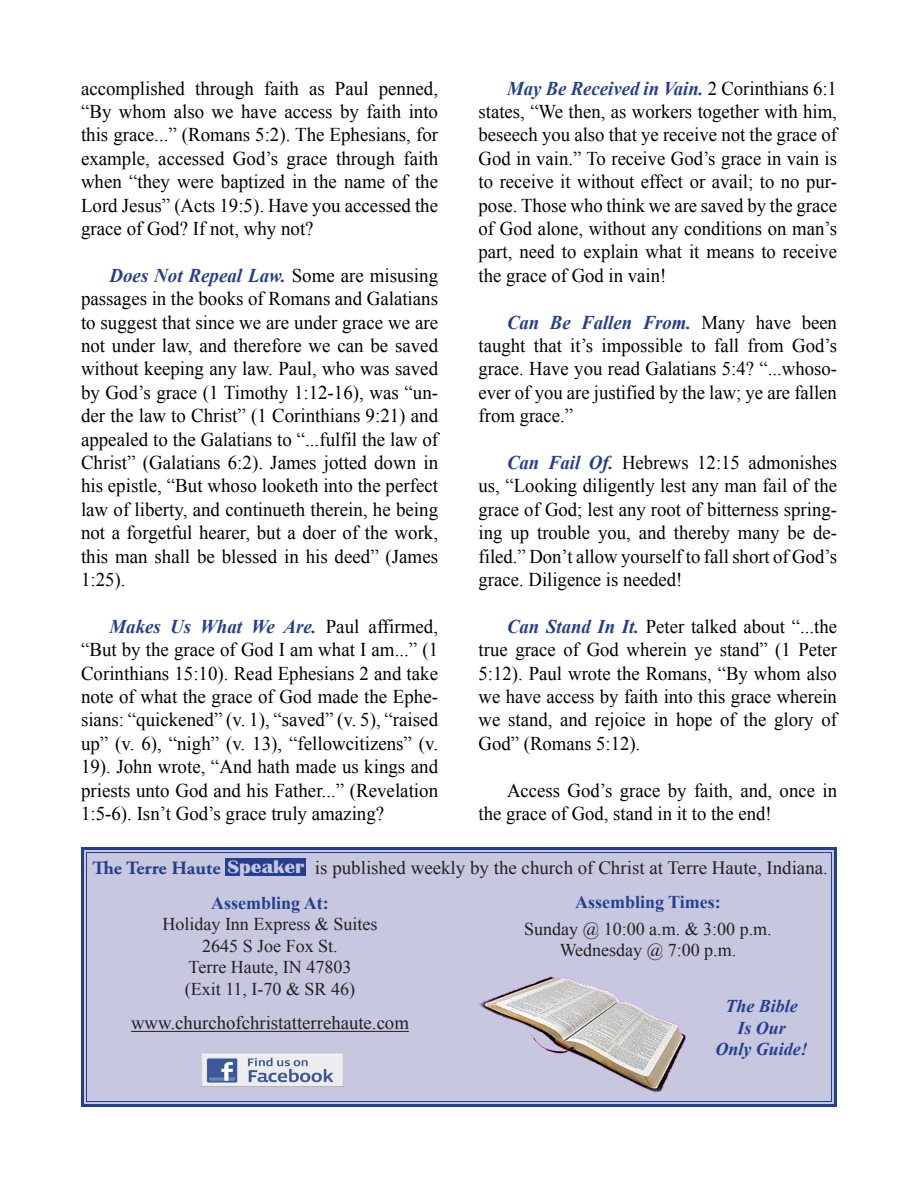
<style>
.page{position:relative;width:918px;height:1188px;background:#fff}
.page>*{position:absolute;margin:0;border:0;box-sizing:border-box;transform-origin:0 0}
.t1{font:19.5px/23.4px "Times New Roman";color:#000;text-align:justify}
.t2{font:19.5px/23.4px "Times New Roman";color:#000;text-align:justify;scale:.96 1}
.t3{font:18.75px "Times New Roman";color:#231f20}
.t4{font:700 18.75px "Adobe Garamond Pro";color:#253f8e;scale:1.04 1}
.t5{font:18px "Times New Roman";color:#231f20}
.t6{font:700 18px "Times New Roman";color:#253f8e}
.t7{font:italic 700 18px "Times New Roman";color:#253f8e}
.s1{font-weight:700;font-style:italic;color:#253f8e}
.s2{font-family:"Britannic";color:#c7c7e0}
</style>
<div class="page">
<div style="left:81px;top:847px;width:756px;height:260px;background:#c7c7e0"></div>
<div style="left:86px;top:852px;width:746px;height:250px;border:1px solid #253f8e"></div>
<div style="left:225px;top:858px;width:81px;height:18px;background:#253f8e"></div>
<hr style="left:131px;top:1031px;width:278px;height:1px;background:#231f20">
<img style="left:478px;top:974px;width:231px;height:118px">
<img style="left:202px;top:1053px;width:141px;height:33px">
<p class="t1" style="left:81px;top:76px;width:359px">accomplished through faith as Paul penned, “By whom also we have access by faith into this grace...” (Romans 5:2). The Ephesians, for example, accessed God’s grace through faith when “they were baptized in the name of the Lord Jesus” (Acts 19:5). Have you accessed the grace of God? If not, why not?</p>
<p class="t1" style="left:81px;top:263px;width:359px;text-indent:28px"><span class="s1">Does Not Repeal Law.</span> Some are misusing passages in the books of Romans and Galatians to suggest that since we are under grace we are not under law, and therefore we can be saved without keeping any law. Paul, who was saved by God’s grace (1 Timothy 1:12-16), was “un&shy;der the law to Christ” (1 Corinthians 9:21) and appealed to the Galatians to “...fulfil the law of Christ” (Galatians 6:2). James jotted down in his epistle, “But whoso looketh into the perfect law of liberty, and continueth therein, he being not a forgetful hearer, but a doer of the work, this man shall be blessed in his deed” (James 1:25).</p>
<p class="t1" style="left:81px;top:614px;width:359px;text-indent:28px"><span class="s1">Makes Us What We Are.</span> Paul affirmed, “But by the grace of God I am what I am...” (1<br>Corinthians 15:10). Read Ephesians 2 and take note of what the grace of God made the Ephe&shy;sians: “quickened” (v. 1), “saved” (v. 5), “raised up” (v. 6), “nigh” (v. 13), “fellowcitizens” (v.<br>19). John wrote, “And hath made us kings and priests unto God and his Father...” (Revelation 1:5-6). Isn’t God’s grace truly amazing?</p>
<p class="t2" style="left:479px;top:76px;width:375px;text-indent:28px"><span class="s1">May Be Received in Vain.</span> 2 Corinthians 6:1 states, “We then, as workers together with him, beseech you also that ye receive not the grace of God in vain.” To receive God’s grace in vain is to receive it without effect or avail; to no pur&shy;pose. Those who think we are saved by the grace of God alone, without any conditions on man’s part, need to explain what it means to receive the grace of God in vain!</p>
<p class="t2" style="left:479px;top:310px;width:375px;text-indent:28px"><span class="s1">Can Be Fallen From.</span> Many have been taught that it’s impossible to fall from God’s grace. Have you read Galatians 5:4? “...whoso&shy;ever of you are justified by the law; ye are fallen from grace.”</p>
<p class="t2" style="left:479px;top:450px;width:375px;text-indent:28px"><span class="s1">Can Fail Of.</span> Hebrews 12:15 admonishes us, “Looking diligently lest any man fail of the grace of God; lest any root of bitterness spring&shy;ing up trouble you, and thereby many be de&shy;filed.” Don’t allow yourself to fall short of God’s grace. Diligence is needed!</p>
<p class="t2" style="left:479px;top:614px;width:375px;text-indent:28px"><span class="s1">Can Stand In It.</span> Peter talked about “...the true grace of God wherein ye stand” (1 Peter 5:12). Paul wrote the Romans, “By whom also we have access by faith into this grace wherein we stand, and rejoice in hope of the glory of God” (Romans 5:12).</p>
<p class="t2" style="left:479px;top:778px;width:375px;text-indent:28px">Access God’s grace by faith, and, once in the grace of God, stand in it to the end!</p>
<p class="t4" style="left:92px;top:857px;width:205px">The Terre Haute <span class="s2">Speaker</span></p>
<p class="t3" style="left:315px;top:855px;width:515px">is published weekly by the church of Christ at Terre Haute, Indiana.</p>
<p class="t6" style="left:211px;top:890px;width:119px">Assembling At:</p>
<p class="t5" style="left:163px;top:912px;width:216px">Holiday Inn Express &amp; Suites</p>
<p class="t5" style="left:202px;top:934px;width:137px">2645 S Joe Fox St.</p>
<p class="t5" style="left:189px;top:955px;width:164px">Terre Haute, IN 47803</p>
<p class="t5" style="left:185px;top:977px;width:172px">(Exit 11, I-70 &amp; SR 46)</p>
<p class="t3" style="left:131px;top:1010px;width:279px">www.churchofchristatterrehaute.com</p>
<p class="t6" style="left:575px;top:890px;width:147px">Assembling Times:</p>
<p class="t5" style="left:524px;top:917px;width:249px">Sunday @ 10:00 a.m. &amp; 3:00 p.m.</p>
<p class="t5" style="left:560px;top:938px;width:178px">Wednesday @ 7:00 p.m.</p>
<p class="t7" style="left:725px;top:994px;width:74px">The Bible</p>
<p class="t7" style="left:737px;top:1015px;width:50px">Is Our</p>
<p class="t7" style="left:715px;top:1037px;width:94px">Only Guide!</p>
</div>
